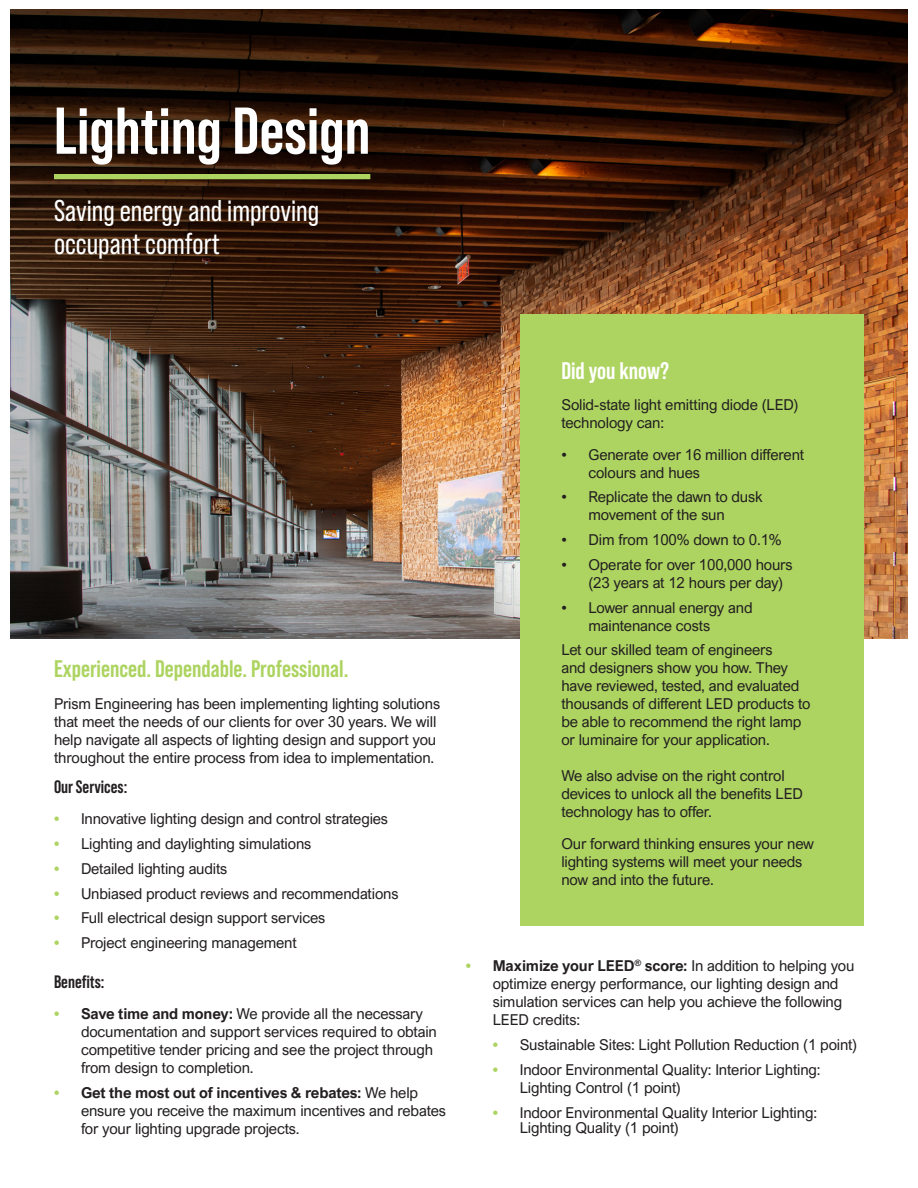
<style>
.page{position:relative;width:918px;height:1188px;background:#fff}
.page>*{position:absolute;margin:0;border:0;box-sizing:border-box;transform-origin:0 0}
.H1_-_White{font:700 66px "Bebas Neue Pro";color:#fff}
.H1_-_Subhead{font:30px/33px "Bebas Neue Pro";color:#fff}
.t1{font:700 24px "Bebas Neue Pro";color:#add461}
.t2{font:700 24px "Bebas Neue Pro";color:#fff}
.t3{font:700 18px "Bebas Neue Pro";color:#231f20}
.Bullets_-_Green{font:15px/18px "Arial Nova";letter-spacing:-.01em;color:#231f20}
.Body_Text{font:15px/18px "Arial Nova";letter-spacing:-.01em;color:#231f20}
.s1{font-weight:700;color:#add461}
.s2{font-weight:700}
</style>
<div class="page">
<img style="left:11px;top:9px;width:896px;height:629px">
<div style="left:54px;top:174px;width:316px;height:5px;background:#add461"></div>
<div style="left:521px;top:314px;width:343px;height:611px;background:#add461"></div>
<p class="H1_-_White" style="left:54px;top:93px;width:318px">Lighting Design</p>
<p class="H1_-_Subhead" style="left:54px;top:193px;width:267px">Saving energy and improving occupant comfort</p>
<h3 class="t1" style="left:54px;top:655px;width:296px">Experienced. Dependable. Professional.</h3>
<p class="Body_Text" style="left:54px;top:694px;width:388px">Prism Engineering has been implementing lighting solutions that meet the needs of our clients for over 30 years. We will help navigate all aspects of lighting design and support you throughout the entire process from idea to implementation.</p>
<h6 class="t3" style="left:54px;top:776px;width:75px">Our Services:</h6>
<p class="Bullets_-_Green" style="left:54px;top:810px;width:336px"><span class="s1">•</span> Innovative lighting design and control strategies</p>
<p class="Bullets_-_Green" style="left:54px;top:835px;width:259px"><span class="s1">•</span> Lighting and daylighting simulations</p>
<p class="Bullets_-_Green" style="left:54px;top:859px;width:175px"><span class="s1">•</span> Detailed lighting audits</p>
<p class="Bullets_-_Green" style="left:54px;top:884px;width:346px"><span class="s1">•</span> Unbiased product reviews and recommendations</p>
<p class="Bullets_-_Green" style="left:54px;top:909px;width:273px"><span class="s1">•</span> Full electrical design support services</p>
<p class="Bullets_-_Green" style="left:54px;top:934px;width:244px"><span class="s1">•</span> Project engineering management</p>
<h6 class="t3" style="left:54px;top:971px;width:52px">Benefits:</h6>
<p class="Bullets_-_Green" style="left:81px;top:1005px;width:357px;text-indent:-27px"><span class="s1">•</span> <span class="s2">Save time and money:</span> We provide all the necessary documentation and support services required to obtain competitive tender pricing and see the project through from design to completion.</p>
<p class="Bullets_-_Green" style="left:81px;top:1084px;width:366px;text-indent:-27px"><span class="s1">•</span> <span class="s2">Get the most out of incentives &amp; rebates:</span> We help ensure you receive the maximum incentives and rebates for your lighting upgrade projects.</p>
<h3 class="t2" style="left:561px;top:356px;width:109px">Did you know?</h3>
<p class="Body_Text" style="left:561px;top:396px;width:239px">Solid-state light emitting diode (LED) technology can:</p>
<p class="Body_Text" style="left:588px;top:445px;width:217px;text-indent:-27px">• Generate over 16 million different colours and hues</p>
<p class="Body_Text" style="left:588px;top:488px;width:176px;text-indent:-27px">• Replicate the dawn to dusk movement of the sun</p>
<p class="Body_Text" style="left:561px;top:531px;width:222px">• Dim from 100% down to 0.1%</p>
<p class="Body_Text" style="left:588px;top:555px;width:206px;text-indent:-27px">• Operate for over 100,000 hours (23 years at 12 hours per day)</p>
<p class="Body_Text" style="left:588px;top:598px;width:166px;text-indent:-27px">• Lower annual energy and maintenance costs</p>
<p class="Body_Text" style="left:561px;top:641px;width:251px">Let our skilled team of engineers<br>and designers show you how. They have reviewed, tested, and evaluated thousands of different LED products to be able to recommend the right lamp or luminaire for your application.</p>
<p class="Body_Text" style="left:561px;top:767px;width:243px">We also advise on the right control devices to unlock all the benefits LED technology has to offer.</p>
<p class="Body_Text" style="left:561px;top:834px;width:254px">Our forward thinking ensures your new lighting systems will meet your needs now and into the future.</p>
<p class="Bullets_-_Green" style="left:493px;top:957px;width:363px;text-indent:-27px"><span class="s1">•</span> <span class="s2">Maximize your LEED</span><sup>®</sup> <span class="s2">score:</span> In addition to helping you optimize energy performance, our lighting design and simulation services can help you achieve the following LEED credits:</p>
<p class="Bullets_-_Green" style="left:493px;top:1036px;width:366px"><span class="s1">•</span> Sustainable Sites: Light Pollution Reduction (1 point)</p>
<p class="Bullets_-_Green" style="left:520px;top:1060px;width:302px;text-indent:-27px"><span class="s1">•</span> Indoor Environmental Quality: Interior Lighting:<br>Lighting Control (1 point)</p>
<p class="Bullets_-_Green" style="left:520px;top:1105px;width:299px;line-height:15px;text-indent:-27px"><span class="s1">•</span> Indoor Environmental Quality Interior Lighting:<br>Lighting Quality (1 point)</p>
</div>
